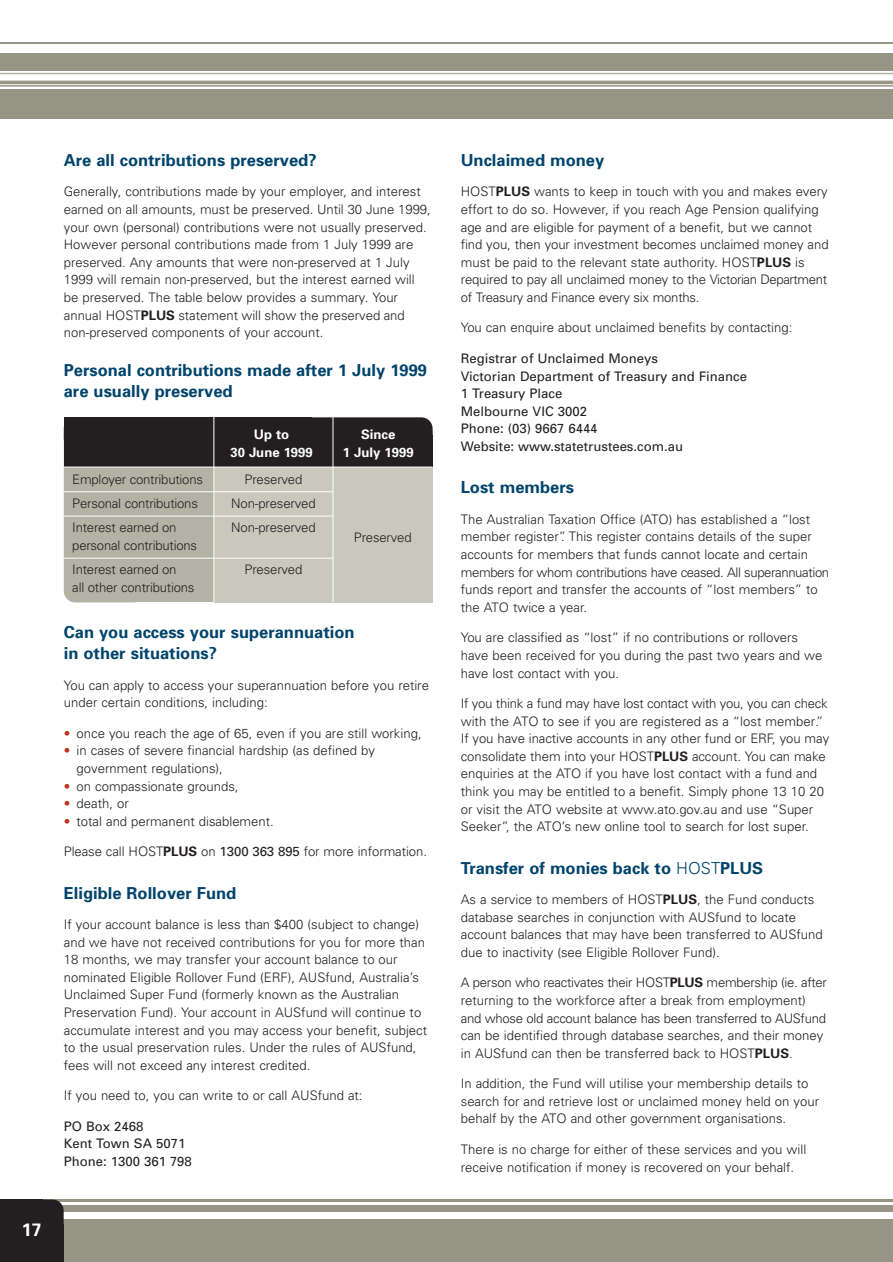
<style>
.page{position:relative;width:893px;height:1262px;background:#fff}
.page>*{position:absolute;margin:0;border:0;box-sizing:border-box;transform-origin:0 0}
.t1{font:700 18px "Univers";color:#fff}
.t2{font:700 16.5px/21px "Univers";color:#00446b}
.t3{font:300 13.2px/17.7px "Univers";color:#231f20}
.t4{font:13.2px/17.5px "Univers";color:#231f20}
.t5{font:700 13.2px/17.7px "Univers";color:#fff;text-align:center}
.s1{font-weight:700}
.s2{color:#c0311a}
.s3{font-weight:400}
.s4{font-weight:300}
</style>
<div class="page">
<hr style="left:0;top:43px;width:892px;height:1px;background:#959485">
<div style="left:0;top:53px;width:892px;height:18px;background:#959485"></div>
<hr style="left:0;top:73px;width:892px;height:1px;background:#b3b3a5">
<hr style="left:0;top:80px;width:892px;height:2px;background:#b3b3a5">
<div style="left:0;top:89px;width:892px;height:29px;background:#959485"></div>
<hr style="left:0;top:81px;width:892px;height:3px;background:#959485">
<hr style="left:0;top:85px;width:892px;height:2px;background:#959485">
<div style="left:0;top:1219px;width:892px;height:43px;background:#959485"></div>
<div style="left:0;top:1205px;width:892px;height:7px;background:#959485"></div>
<hr style="left:0;top:1199px;width:892px;height:2px;background:#959485">
<div style="left:0;top:1199px;width:64px;height:62px;background:#231f20;border-radius:11px"></div>
<div style="left:0;top:1224px;width:64px;height:38px;background:#231f20"></div>
<div style="left:0;top:1199px;width:43px;height:63px;background:#231f20"></div>
<div style="left:64px;top:424px;width:81px;height:178px;background:#b3b3a5;border-radius:11px"></div>
<div style="left:80px;top:424px;width:183px;height:178px;background:#b3b3a5"></div>
<div style="left:214px;top:431px;width:218px;height:171px;background:#c8c8bd"></div>
<div style="left:64px;top:417px;width:368px;height:32px;background:#231f20;border-radius:11px"></div>
<div style="left:64px;top:436px;width:368px;height:31px;background:#231f20"></div>
<div style="left:64px;top:417px;width:247px;height:35px;background:#231f20"></div>
<hr style="left:64px;top:491px;width:269px;height:1px;background:#fff">
<hr style="left:64px;top:516px;width:269px;height:1px;background:#fff">
<hr style="left:64px;top:558px;width:269px;height:1px;background:#fff">
<hr style="left:213px;top:417px;width:1px;height:185px;background:#fff">
<hr style="left:332px;top:417px;width:1px;height:185px;background:#fff">
<hr style="left:55px;top:466px;width:377px;height:1px;background:#fff">
<h1 class="t1" style="left:22px;top:1223px;width:22px">17</h1>
<p class="t2" style="left:64px;top:151px;width:254px">Are all contributions preserved?</p>
<p class="t3" style="left:64px;top:184px;width:368px">Generally, contributions made by your employer, and interest earned on all amounts, must be preserved. Until 30 June 1999, your own (personal) contributions were not usually preserved.<br>However personal contributions made from 1 July 1999 are preserved. Any amounts that were non-preserved at 1 July 1999 will remain non-preserved, but the interest earned will be preserved. The table below provides a summary. Your annual HOST<span class="s1">PLUS</span> statement will show the preserved and non-preserved components of your account.</p>
<p class="t2" style="left:64px;top:361px;width:365px">Personal contributions made after 1 July 1999 are usually preserved</p>
<p class="t3" style="left:72px;top:469px;width:132px;line-height:24px">Employer contributions<br>Personal contributions<br>Interest earned on</p>
<p class="t3" style="left:72px;top:534px;width:126px;line-height:24px">personal contributions<br>Interest earned on</p>
<p class="t3" style="left:72px;top:579px;width:124px">all other contributions</p>
<p class="t5" style="left:230px;top:427px;width:84px">Up to<br>30 June 1999</p>
<p class="t5" style="left:343px;top:427px;width:72px">Since<br>1 July 1999</p>
<p class="t3" style="left:231px;top:469px;width:86px;line-height:24px;text-align:center">Preserved<br>Non-preserved<br>Non-preserved</p>
<p class="t3" style="left:244px;top:561px;width:59px">Preserved</p>
<p class="t3" style="left:354px;top:530px;width:59px">Preserved</p>
<p class="t2" style="left:64px;top:623px;width:292px">Can you access your superannuation in other situations?</p>
<p class="t3" style="left:64px;top:677px;width:366px">You can apply to access your superannuation before you retire under certain conditions, including:</p>
<p class="t3" style="left:64px;top:725px;width:359px"><span class="s2">•</span> once you reach the age of 65, even if you are still working,</p>
<p class="t3" style="left:77px;top:743px;width:300px;text-indent:-13px"><span class="s2">•</span> in cases of severe financial hardship (as defined by government regulations),</p>
<p class="t3" style="left:64px;top:778px;width:176px"><span class="s2">•</span> on compassionate grounds,</p>
<p class="t3" style="left:64px;top:796px;width:66px"><span class="s2">•</span> death, or</p>
<p class="t3" style="left:64px;top:813px;width:212px"><span class="s2">•</span> total and permanent disablement.</p>
<p class="t3" style="left:64px;top:844px;width:365px">Please call HOST<span class="s1">PLUS</span> on <span class="s3">1300 363 895</span> for more information.</p>
<p class="t2" style="left:64px;top:883px;width:174px">Eligible Rollover Fund</p>
<p class="t3" style="left:64px;top:916px;width:365px">If your account balance is less than $400 (subject to change) and we have not received contributions for you for more than 18 months, we may transfer your account balance to our nominated Eligible Rollover Fund (ERF), AUSfund, Australia’s Unclaimed Super Fund (formerly known as the Australian Preservation Fund). Your account in AUSfund will continue to accumulate interest and you may access your benefit, subject to the usual preservation rules. Under the rules of AUSfund, fees will not exceed any interest credited.</p>
<p class="t3" style="left:64px;top:1088px;width:300px">If you need to, you can write to or call AUSfund at:</p>
<p class="t4" style="left:64px;top:1118px;width:130px">PO Box 2468<br>Kent Town SA 5071<br>Phone: 1300 361 798</p>
<p class="t2" style="left:461px;top:151px;width:145px">Unclaimed money</p>
<p class="t3" style="left:461px;top:184px;width:369px">HOST<span class="s1">PLUS</span> wants to keep in touch with you and makes every effort to do so. However, if you reach Age Pension qualifying age and are eligible for payment of a benefit, but we cannot find you, then your investment becomes unclaimed money and must be paid to the relevant state authority. HOST<span class="s1">PLUS</span> is required to pay all unclaimed money to the Victorian Department of Treasury and Finance every six months.</p>
<p class="t3" style="left:461px;top:320px;width:333px">You can enquire about unclaimed benefits by contacting:</p>
<p class="t4" style="left:461px;top:350px;width:288px">Registrar of Unclaimed Moneys<br>Victorian Department of Treasury and Finance<br>1 Treasury Place<br>Melbourne VIC 3002<br>Phone: (03) 9667 6444<br>Website: www.statetrustees.com.au</p>
<p class="t2" style="left:461px;top:478px;width:115px">Lost members</p>
<p class="t3" style="left:461px;top:511px;width:370px">The Australian Taxation Office (ATO) has established a “lost member register”. This register contains details of the super accounts for members that funds cannot locate and certain members for whom contributions have ceased. All superannuation funds report and transfer the accounts of “lost members” to the ATO twice a year.</p>
<p class="t3" style="left:461px;top:630px;width:363px">You are classified as “lost” if no contributions or rollovers have been received for you during the past two years and we have lost contact with you.</p>
<p class="t3" style="left:461px;top:695px;width:370px">If you think a fund may have lost contact with you, you can check with the ATO to see if you are registered as a “lost member.” If you have inactive accounts in any other fund or ERF, you may consolidate them into your HOST<span class="s1">PLUS</span> account. You can make enquiries at the ATO if you have lost contact with a fund and think you may be entitled to a benefit. Simply phone 13 10 20 or visit the ATO website at www.ato.gov.au and use “Super Seeker”, the ATO’s new online tool to search for lost super.</p>
<p class="t2" style="left:461px;top:858px;width:304px">Transfer of monies back to <span class="s4">HOST</span>PLUS</p>
<p class="t3" style="left:461px;top:891px;width:363px">As a service to members of HOST<span class="s1">PLUS</span>, the Fund conducts database searches in conjunction with AUSfund to locate account balances that may have been transferred to AUSfund due to inactivity (see Eligible Rollover Fund).</p>
<p class="t3" style="left:461px;top:975px;width:368px">A person who reactivates their HOST<span class="s1">PLUS</span> membership (ie. after returning to the workforce after a break from employment) and whose old account balance has been transferred to AUSfund can be identified through database searches, and their money in AUSfund can then be transferred back to HOST<span class="s1">PLUS</span>.</p>
<p class="t3" style="left:461px;top:1075px;width:360px">In addition, the Fund will utilise your membership details to search for and retrieve lost or unclaimed money held on your behalf by the ATO and other government organisations.</p>
<p class="t3" style="left:461px;top:1141px;width:347px">There is no charge for either of these services and you will receive notification if money is recovered on your behalf.</p>
</div>
